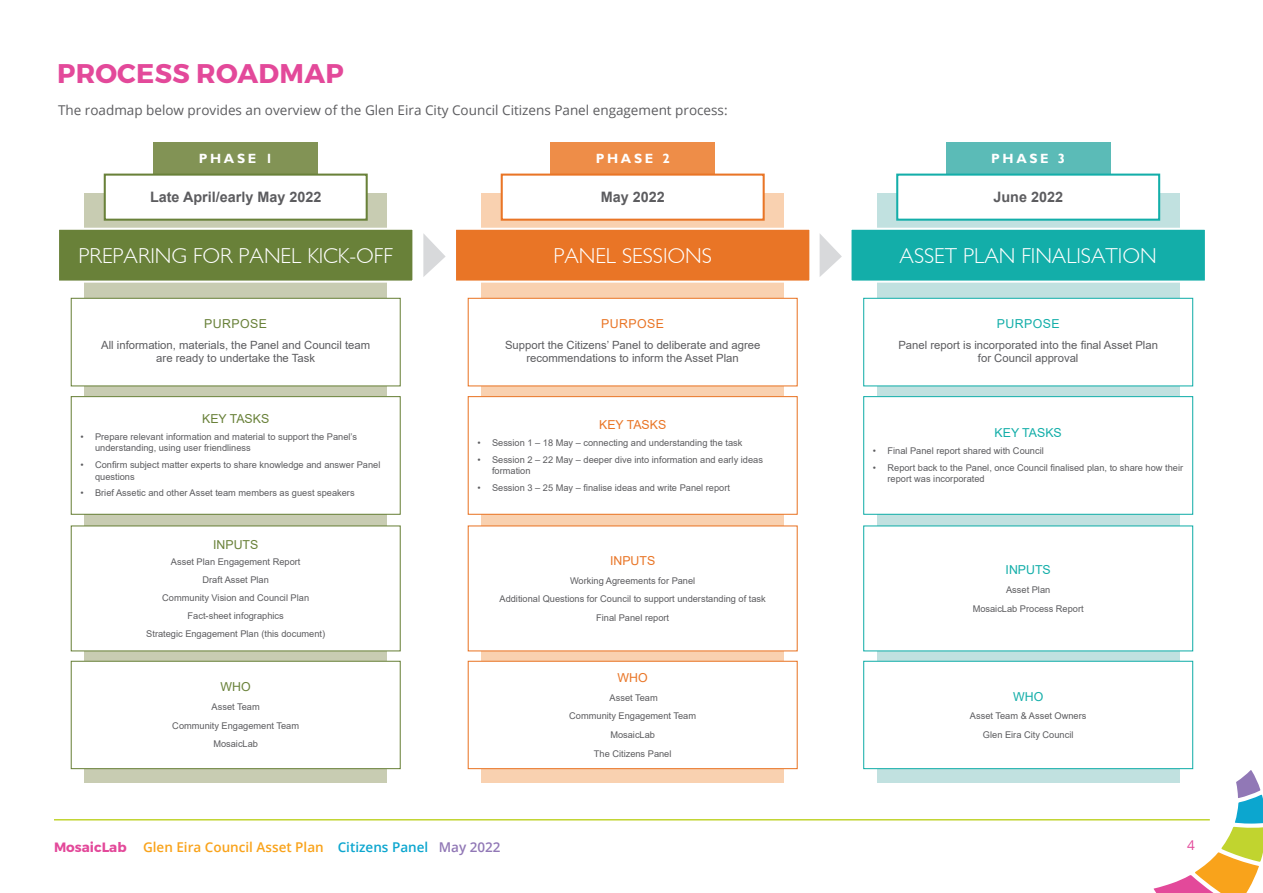
<style>
.page{position:relative;width:1263px;height:893px;background:#fff}
.page>*{position:absolute;margin:0;border:0;box-sizing:border-box;transform-origin:0 0}
.t1{font:700 27px "Montserrat";letter-spacing:.01em;color:#e3499a}
.t2{font:300 21.6px "Gill Sans";color:#fff}
.t3{font:700 14.4px "Arial";color:#5c5c5f}
.t4{font:13.5px "Open Sans";color:#5c5c5f}
.t5{font:600 13.5px "Open Sans";color:#f9a31b}
.t6{font:13.5px "Open Sans";color:#e3499a}
.t7{font:700 13.35px "Gill Sans";letter-spacing:.2em;color:#fff}
.t8{font:12.3px "Arial";color:#698139}
.t9{font:12.3px "Arial";color:#e97526}
.t10{font:12.3px "Arial";color:#13aea9}
.t11{font:12.3px "Arial";letter-spacing:.035em;color:#698139}
.t12{font:12.3px "Arial";letter-spacing:.035em;color:#e97526}
.t13{font:12.3px "Arial";letter-spacing:.035em;color:#13aea9}
.t14{font:11.25px/13.5px "Arial";color:#5c5c5f;text-align:center}
.t15{font:9.3px/18.6px "Arial";color:#5c5c5f;text-align:center}
.s1{font-family:"Montserrat";font-weight:700;color:#e3499a}
.s2{color:#0ca6cf}
.s3{color:#9178b6}
</style>
<div class="page">
<svg style="left:1154px;top:770px;width:109px;height:123px"></svg>
<hr style="left:54px;top:819px;width:1156px;height:1px;background:#c1d42f">
<div style="left:85px;top:193px;width:302px;height:590px;background:#c8ccb2"></div>
<div style="left:71px;top:298px;width:329px;height:88px;background:#fff"></div>
<div style="left:71px;top:298px;width:330px;height:88px;border:1px solid #698139"></div>
<div style="left:153px;top:142px;width:165px;height:44px;background:#829355"></div>
<div style="left:105px;top:175px;width:262px;height:45px;background:#fff"></div>
<div style="left:104px;top:174px;width:264px;height:47px;border:2px solid #698139"></div>
<div style="left:58px;top:229px;width:355px;height:53px;background:#698139"></div>
<div style="left:57px;top:228px;width:357px;height:55px;border:2px solid #fff"></div>
<div style="left:71px;top:397px;width:329px;height:117px;background:#fff"></div>
<div style="left:71px;top:396px;width:330px;height:119px;border:1px solid #698139"></div>
<div style="left:71px;top:526px;width:329px;height:125px;background:#fff"></div>
<div style="left:71px;top:525px;width:330px;height:126px;border:1px solid #698139"></div>
<div style="left:71px;top:661px;width:329px;height:108px;background:#fff"></div>
<div style="left:71px;top:661px;width:330px;height:108px;border:1px solid #698139"></div>
<div style="left:481px;top:193px;width:303px;height:590px;background:#f9d1b0"></div>
<div style="left:468px;top:298px;width:329px;height:88px;background:#fff"></div>
<div style="left:468px;top:298px;width:330px;height:88px;border:1px solid #e97526"></div>
<div style="left:550px;top:142px;width:165px;height:44px;background:#ee8d48"></div>
<div style="left:502px;top:175px;width:262px;height:45px;background:#fff"></div>
<div style="left:501px;top:174px;width:264px;height:47px;border:2px solid #e97526"></div>
<div style="left:455px;top:229px;width:355px;height:53px;background:#e97526"></div>
<div style="left:454px;top:228px;width:357px;height:55px;border:2px solid #fff"></div>
<div style="left:468px;top:397px;width:329px;height:117px;background:#fff"></div>
<div style="left:468px;top:396px;width:330px;height:119px;border:1px solid #e97526"></div>
<div style="left:468px;top:526px;width:329px;height:125px;background:#fff"></div>
<div style="left:468px;top:661px;width:329px;height:108px;background:#fff"></div>
<div style="left:468px;top:661px;width:330px;height:108px;border:1px solid #e97526"></div>
<div style="left:877px;top:193px;width:302px;height:590px;background:#c1e1e0"></div>
<div style="left:864px;top:298px;width:329px;height:88px;background:#fff"></div>
<div style="left:863px;top:298px;width:330px;height:88px;border:1px solid #13aea9"></div>
<div style="left:946px;top:142px;width:164px;height:44px;background:#5bbbb7"></div>
<div style="left:897px;top:175px;width:262px;height:45px;background:#fff"></div>
<div style="left:896px;top:174px;width:264px;height:47px;border:2px solid #13aea9"></div>
<div style="left:850px;top:229px;width:356px;height:53px;background:#13aea9"></div>
<div style="left:849px;top:228px;width:358px;height:55px;border:2px solid #fff"></div>
<div style="left:864px;top:397px;width:329px;height:117px;background:#fff"></div>
<div style="left:863px;top:396px;width:330px;height:119px;border:1px solid #13aea9"></div>
<div style="left:864px;top:526px;width:329px;height:125px;background:#fff"></div>
<div style="left:864px;top:661px;width:329px;height:108px;background:#fff"></div>
<div style="left:863px;top:661px;width:330px;height:108px;border:1px solid #13aea9"></div>
<svg style="left:423px;top:233px;width:23px;height:44px"></svg>
<svg style="left:820px;top:234px;width:22px;height:43px"></svg>
<h1 class="t1" style="left:57px;top:56px;width:288px">PROCESS ROADMAP</h1>
<h3 class="t4" style="left:58px;top:101px;width:671px">The roadmap below provides an overview of the Glen Eira City Council Citizens Panel engagement process:</h3>
<h3 class="t7" style="left:199px;top:151px;width:76px">PHASE 1</h3>
<h3 class="t3" style="left:150px;top:187px;width:173px">Late April/early May 2022</h3>
<h2 class="t2" style="left:79px;top:243px;width:316px">PREPARING FOR PANEL KICK-OFF</h2>
<h3 class="t11" style="left:204px;top:315px;width:64px">purpose</h3>
<p class="t14" style="left:101px;top:338px;width:270px">All information, materials, the Panel and Council team are ready to undertake the Task</p>
<h3 class="t8" style="left:202px;top:411px;width:67px">KEY TASKS</h3>
<p class="t15" style="left:95px;top:431px;width:264px;line-height:11.1px;text-align:left;text-indent:-15px">• Prepare relevant information and material to support the Panel’s understanding, using user friendliness</p>
<p class="t15" style="left:95px;top:459px;width:287px;line-height:11.1px;text-align:left;text-indent:-15px">• Confirm subject matter experts to share knowledge and answer Panel questions</p>
<p class="t15" style="left:80px;top:484px;width:276px">• Brief Assetic and other Asset team members as guest speakers</p>
<h3 class="t8" style="left:213px;top:537px;width:46px">INPUTS</h3>
<p class="t15" style="left:146px;top:553px;width:180px;line-height:17.9px">Asset Plan Engagement Report<br>Draft Asset Plan<br>Community Vision and Council Plan<br>Fact-sheet infographics<br>Strategic Engagement Plan (this document)</p>
<h3 class="t8" style="left:221px;top:679px;width:30px">WHO</h3>
<p class="t15" style="left:172px;top:697px;width:128px">Asset Team<br>Community Engagement Team<br>MosaicLab</p>
<h3 class="t7" style="left:596px;top:151px;width:76px">PHASE 2</h3>
<h3 class="t3" style="left:601px;top:187px;width:65px">May 2022</h3>
<h2 class="t2" style="left:553px;top:243px;width:158px">PANEL SESSIONS</h2>
<h3 class="t12" style="left:601px;top:315px;width:64px">purpose</h3>
<p class="t14" style="left:505px;top:338px;width:257px">Support the Citizens’ Panel to deliberate and agree recommendations to inform the Asset Plan</p>
<h3 class="t9" style="left:599px;top:416px;width:67px">KEY TASKS</h3>
<p class="t15" style="left:477px;top:433px;width:266px">• Session 1 – 18 May – connecting and understanding the task</p>
<p class="t15" style="left:492px;top:454px;width:272px;line-height:11.1px;text-align:left;text-indent:-15px">• Session 2 – 22 May – deeper dive into information and early ideas formation</p>
<p class="t15" style="left:477px;top:478px;width:254px">• Session 3 – 25 May – finalise ideas and write Panel report</p>
<h3 class="t9" style="left:610px;top:552px;width:46px">INPUTS</h3>
<p class="t15" style="left:499px;top:571px;width:268px">Working Agreements for Panel<br>Additional Questions for Council to support understanding of task<br>Final Panel report</p>
<h3 class="t9" style="left:618px;top:669px;width:30px">WHO</h3>
<p class="t15" style="left:569px;top:688px;width:128px">Asset Team<br>Community Engagement Team<br>MosaicLab<br>The Citizens Panel</p>
<h3 class="t7" style="left:991px;top:151px;width:76px">PHASE 3</h3>
<h3 class="t3" style="left:993px;top:187px;width:71px">June 2022</h3>
<h2 class="t2" style="left:900px;top:243px;width:259px">ASS ET PLAN FINALISATION</h2>
<h3 class="t13" style="left:997px;top:315px;width:64px">purpose</h3>
<p class="t14" style="left:898px;top:338px;width:261px">Panel report is incorporated into the final Asset Plan for Council approval</p>
<h3 class="t10" style="left:995px;top:425px;width:67px">KEY TASKS</h3>
<p class="t15" style="left:873px;top:442px;width:172px">• Final Panel report shared with Council</p>
<p class="t15" style="left:887px;top:462px;width:297px;line-height:11.1px;text-align:left;text-indent:-15px">• Report back to the Panel, once Council finalised plan, to share how their report was incorporated</p>
<h3 class="t10" style="left:1005px;top:561px;width:46px">INPUTS</h3>
<p class="t15" style="left:973px;top:580px;width:113px">Asset Plan<br>MosaicLab Process Report</p>
<h3 class="t10" style="left:1013px;top:688px;width:30px">WHO</h3>
<p class="t15" style="left:970px;top:707px;width:118px">Asset Team &amp; Asset Owners<br>Glen Eira City Council</p>
<h3 class="t5" style="left:54px;top:838px;width:448px"><span class="s1">MOSAICLAB</span> Glen Eira Council Asset Plan <span class="s2">Citizens Panel</span> <span class="s3">May 2022</span></h3>
<h3 class="t6" style="left:1187px;top:835px;width:9px">4</h3>
</div>
